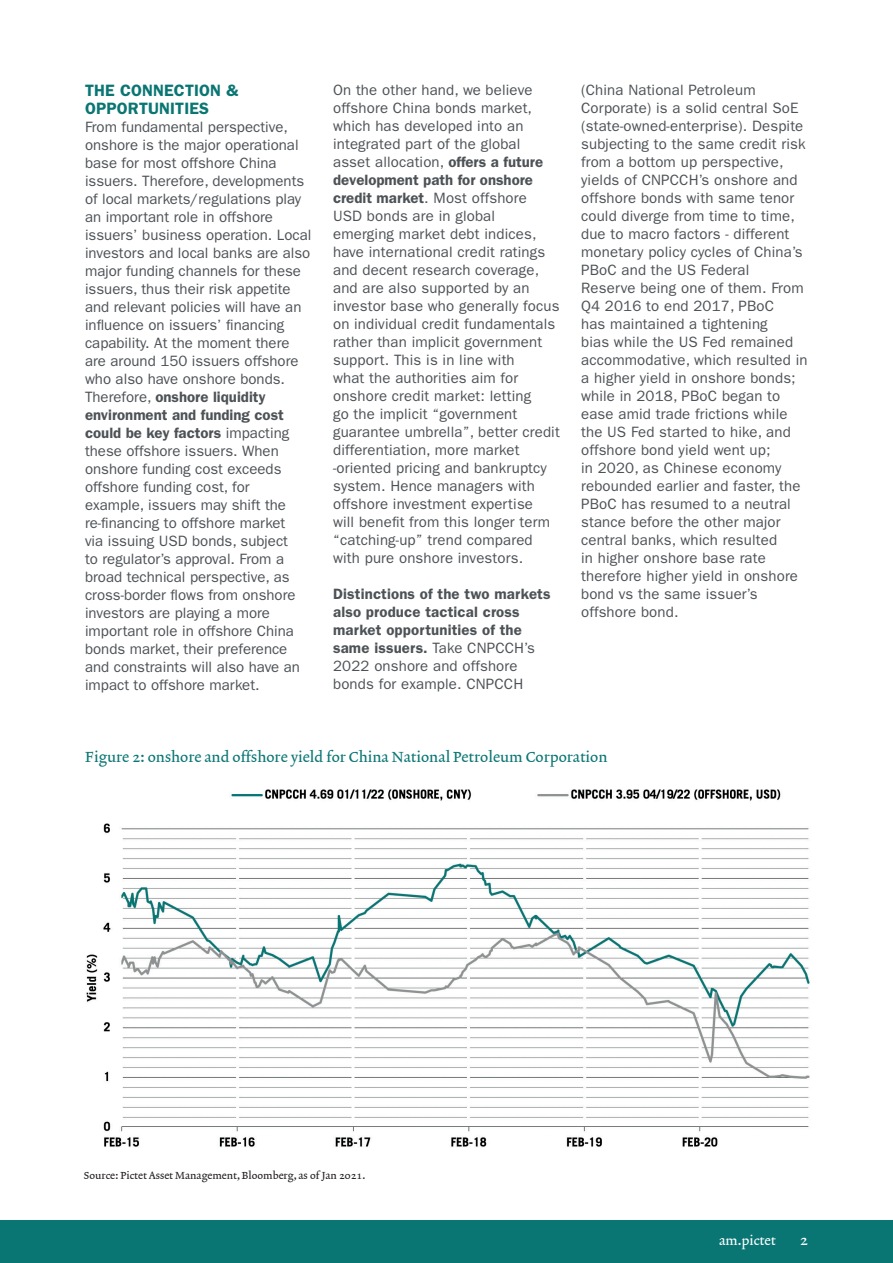
<style>
.page{position:relative;width:893px;height:1263px;background:#fff}
.page>*{position:absolute;margin:0;border:0;box-sizing:border-box;transform-origin:0 0}
.t1{font:600 16.5px/18px "ITC Franklin Gothic Std";letter-spacing:.01em;color:#0a7673}
.t2{font:15px/18px "ITC Franklin Gothic Std";letter-spacing:.01em;color:#4d5256}
.t3{font:600 15px/18px "ITC Franklin Gothic Std";letter-spacing:.01em;color:#4d5256}
.t4{font:15px "Lexicon No 2 Roman A Med";color:#0a7673}
.t5{font:15px "Lexicon No 2 Roman A Med";color:#fff}
.t6{font:13.5px "Lexicon No 2 Roman A Med";color:#fff}
.t7{font:10.5px "Lexicon No 2 Roman A Med";color:#231f20}
.s1{font-weight:600}
.s2{font-weight:400}
</style>
<div class="page">
<div style="left:0;top:1220px;width:893px;height:43px;background:#0a7673"></div>
<img style="left:86px;top:789px;width:724px;height:358px">
<p class="t1" style="left:85px;top:82px;width:155px">THE CONNECTION &amp;<br>OPPORTUNITIES</p>
<p class="t2" style="left:85px;top:118px;width:228px">From fundamental perspective, onshore is the major operational base for most offshore China issuers. Therefore, developments of local markets/regulations play an important role in offshore issuers’ business operation. Local investors and local banks are also major funding channels for these issuers, thus their risk appetite and relevant policies will have an influence on issuers’ financing capability. At the moment there are around 150 issuers offshore who also have onshore bonds.<br>Therefore, <span class="s1">onshore liquidity environment and funding cost could be key factors</span> impacting these offshore issuers. When onshore funding cost exceeds offshore funding cost, for example, issuers may shift the re-financing to offshore market<br>via issuing USD bonds, subject<br>to regulator’s approval. From a broad technical perspective, as cross-border flows from onshore investors are playing a more important role in offshore China bonds market, their preference and constraints will also have an impact to offshore market.</p>
<p class="t2" style="left:333px;top:81px;width:228px">On the other hand, we believe offshore China bonds market, which has developed into an integrated part of the global asset allocation, <span class="s1">offers a future development path for onshore credit market</span>. Most offshore<br>USD bonds are in global emerging market debt indices, have international credit ratings and decent research coverage, and are also supported by an investor base who generally focus on individual credit fundamentals rather than implicit government support. This is in line with<br>what the authorities aim for onshore credit market: letting<br>go the implicit “government guarantee umbrella”, better credit differentiation, more market -oriented pricing and bankruptcy system. Hence managers with offshore investment expertise<br>will benefit from this longer term “catching-up” trend compared with pure onshore investors.</p>
<p class="t3" style="left:333px;top:585px;width:219px">Distinctions of the two markets also produce tactical cross market opportunities of the same issuers. <span class="s2">Take CNPCCH’s<br>2022 onshore and offshore bonds for example. CNPCCH</span></p>
<p class="t2" style="left:581px;top:81px;width:228px">(China National Petroleum<br>Corporate) is a solid central SoE (state-owned-enterprise). Despite subjecting to the same credit risk from a bottom up perspective, yields of CNPCCH’s onshore and offshore bonds with same tenor could diverge from time to time, due to macro factors - different monetary policy cycles of China’s<br>PBoC and the US Federal<br>Reserve being one of them. From<br>Q4 2016 to end 2017, PBoC<br>has maintained a tightening<br>bias while the US Fed remained accommodative, which resulted in a higher yield in onshore bonds; while in 2018, PBoC began to ease amid trade frictions while the US Fed started to hike, and offshore bond yield went up;<br>in 2020, as Chinese economy rebounded earlier and faster, the<br>PBoC has resumed to a neutral stance before the other major central banks, which resulted<br>in higher onshore base rate therefore higher yield in onshore bond vs the same issuer’s offshore bond.</p>
<p class="t4" style="left:85px;top:748px;width:524px">Figure 2: onshore and offshore yield for China National Petroleum Corporation</p>
<p class="t7" style="left:84px;top:1170px;width:283px">Source: Pictet Asset Management, Bloomberg, as of Jan 2021.</p>
<p class="t6" style="left:719px;top:1233px;width:58px">am.pictet</p>
<p class="t5" style="left:800px;top:1231px;width:10px">2</p>
</div>
